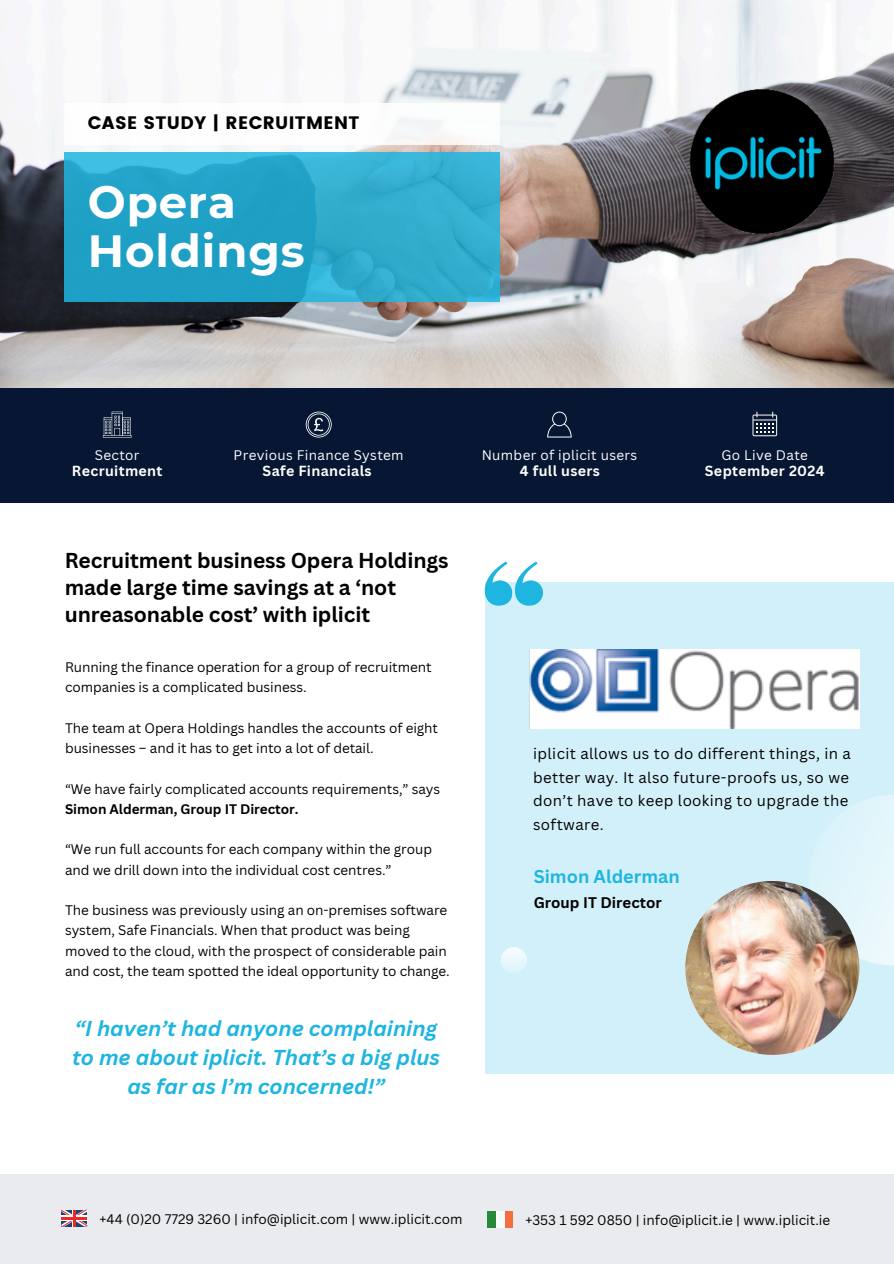
<style>
.page{position:relative;width:894px;height:1264px;background:#fff}
.page>*{position:absolute;margin:0;border:0;box-sizing:border-box;transform-origin:0 0}
.t1{font:700 45px/48.3px "Montserrat";letter-spacing:.02em;color:#fff}
.t2{font:700 21px/27px "Canva Sans";letter-spacing:-.005em;color:#000}
.t3{font:italic 700 21px/29.2px "Canva Sans";color:#1eb6e0;text-align:center}
.t4{font:18px "Poppins";letter-spacing:.02em;color:#000}
.t5{font:700 18px "Canva Sans";color:#1eb6e0}
.t6{font:15px/23.7px "Canva Sans";letter-spacing:.025em;color:#000}
.t7{font:700 15px "Canva Sans";color:#000}
.t8{font:700 14.25px "Canva Sans";letter-spacing:.025em;color:#fff}
.t9{font:13.5px/20.2px "Canva Sans";letter-spacing:-.005em;color:#000}
.t10{font:13.5px "Canva Sans";letter-spacing:.025em;color:#fff}
.s1{font-weight:700}
</style>
<div class="page">
<div style="left:484px;top:582px;width:409px;height:491px;background:#d2f0f9"></div>
<svg style="left:783px;top:795px;width:110px;height:195px"></svg>
<svg style="left:484px;top:561px;width:59px;height:44px"></svg>
<img style="left:0;top:0;width:893px;height:388px">
<div style="left:0;top:388px;width:893px;height:115px;background:#071733"></div>
<svg style="left:547px;top:411px;width:24px;height:26px"></svg>
<svg style="left:103px;top:411px;width:28px;height:26px"></svg>
<svg style="left:306px;top:411px;width:25px;height:26px"></svg>
<svg style="left:752px;top:411px;width:24px;height:25px"></svg>
<svg style="left:65px;top:153px;width:434px;height:149px;background:#29a7cb"></svg>
<div style="left:65px;top:104px;width:434px;height:41px;background:#fff"></div>
<img style="left:689px;top:89px;width:145px;height:145px">
<img style="left:685px;top:881px;width:174px;height:173px;border-radius:50%">
<svg style="left:501px;top:947px;width:26px;height:24px"></svg>
<div style="left:0;top:1174px;width:893px;height:89px;background:#eaebef"></div>
<div style="left:487px;top:1210px;width:9px;height:17px;background:#29893b"></div>
<div style="left:504px;top:1210px;width:9px;height:17px;background:#f46f3d"></div>
<div style="left:496px;top:1210px;width:8px;height:17px;background:#fafdfa"></div>
<svg style="left:61px;top:1209px;width:26px;height:17px"></svg>
<img style="left:529px;top:649px;width:330px;height:79px">
<p class="t4" style="left:88px;top:112px;width:273px">CASE STUDY | RECRUITMENT</p>
<h2 class="t1" style="left:88px;top:178px;width:218px">Opera<br>Holdings</h2>
<h2 class="t10" style="left:95px;top:445px;width:46px">Sector</h2>
<h4 class="t8" style="left:72px;top:461px;width:92px">Recruitment</h4>
<p class="t10" style="left:233px;top:445px;width:171px">Previous Finance System</p>
<p class="t8" style="left:262px;top:461px;width:110px">Safe Financials</p>
<p class="t2" style="left:65px;top:546px;width:385px">Recruitment business Opera Holdings made large time savings at a ‘not unreasonable cost’ with iplicit</p>
<p class="t9" style="left:65px;top:656px;width:368px">Running the finance operation for a group of recruitment companies is a complicated business.</p>
<h4 class="t9" style="left:65px;top:717px;width:374px">The team at Opera Holdings handles the accounts of eight businesses – and it has to get into a lot of detail.</h4>
<p class="t9" style="left:65px;top:778px;width:376px">“We have fairly complicated accounts requirements,” says<br><span class="s1">Simon Alderman, Group IT Director.</span></p>
<p class="t9" style="left:65px;top:839px;width:368px">“We run full accounts for each company within the group and we drill down into the individual cost centres.”</p>
<h4 class="t9" style="left:65px;top:899px;width:386px">The business was previously using an on-premises software system, Safe Financials. When that product was being moved to the cloud, with the prospect of considerable pain and cost, the team spotted the ideal opportunity to change.</h4>
<p class="t3" style="left:72px;top:1012px;width:369px">“I haven’t had anyone complaining to me about iplicit. That’s a big plus as far as I’m concerned!”</p>
<p class="t10" style="left:481px;top:445px;width:157px">Number of iplicit users</p>
<p class="t8" style="left:519px;top:461px;width:81px">4 full users</p>
<p class="t10" style="left:721px;top:445px;width:88px">Go Live Date</p>
<p class="t8" style="left:704px;top:460px;width:121px">September 2024</p>
<p class="t6" style="left:533px;top:741px;width:319px">iplicit allows us to do different things, in a better way. It also future-proofs us, so we don’t have to keep looking to upgrade the software.</p>
<p class="t5" style="left:533px;top:863px;width:147px">Simon Alderman</p>
<p class="t7" style="left:533px;top:891px;width:129px">Group IT Director</p>
<p class="t9" style="left:100px;top:1208px;width:364px">+44 (0)20 7729 3260 | info@iplicit.com | www.iplicit.com</p>
<p class="t9" style="left:525px;top:1209px;width:306px">+353 1 592 0850 | info@iplicit.ie | www.iplicit.ie</p>
</div>
